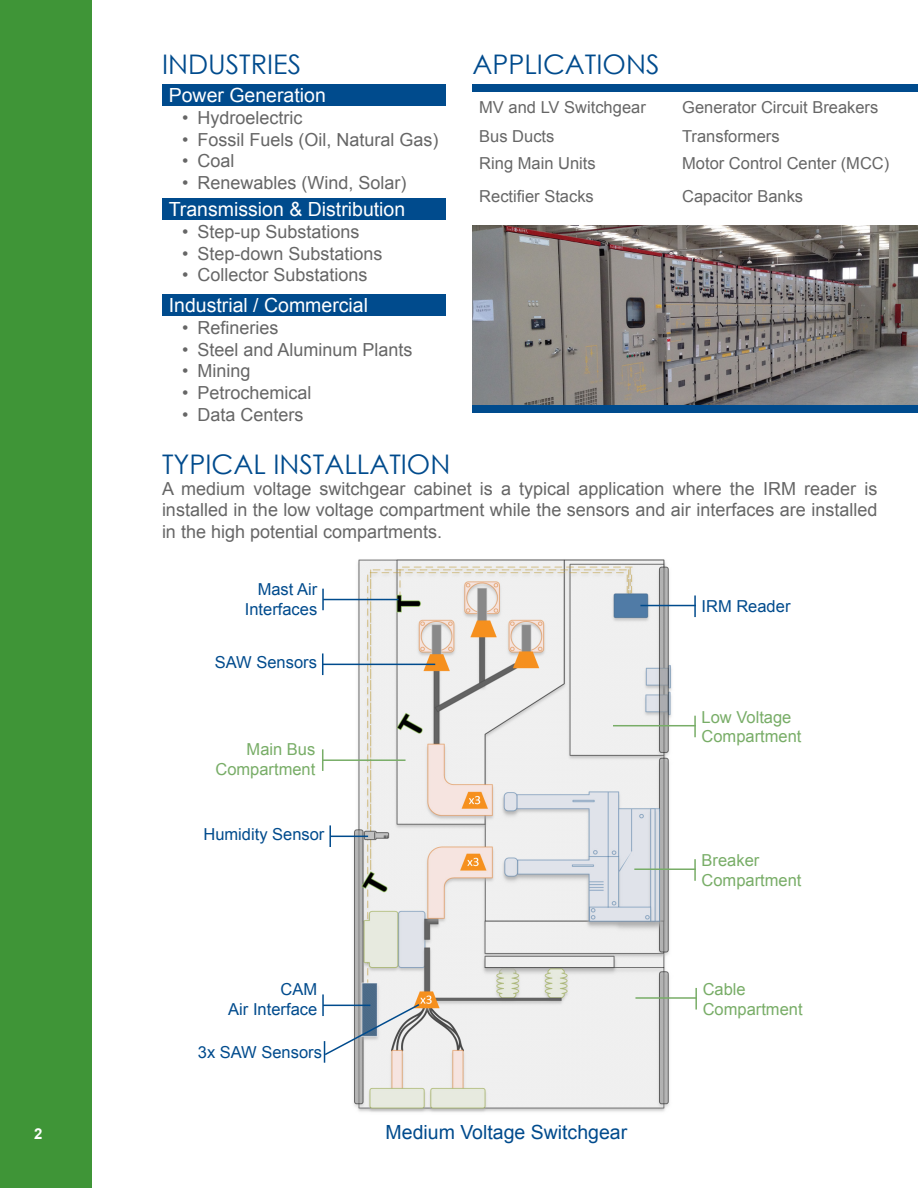
<style>
.page{position:relative;width:918px;height:1188px;background:#fff}
.page>*{position:absolute;margin:0;border:0;box-sizing:border-box;transform-origin:0 0}
.t1{font:27px "Century Gothic";color:#004b8d}
.t2{font:19.5px "Arial";color:#fff}
.t3{font:19.5px "Arial";color:#004b8d}
.t4{font:18px/21.6px "Arial";color:#666;text-align:justify}
.t5{font:16.5px "Arial";color:#666}
.t6{font:16.5px/19.8px "Arial";color:#004b8d;text-align:right}
.t7{font:16.5px "Arial";color:#78ad67}
.t8{font:700 15px "Arial";color:#fff}
</style>
<div class="page">
<img style="left:351px;top:559px;width:323px;height:553px">
<div style="left:162px;top:84px;width:284px;height:21px;background:#004b8d"></div>
<div style="left:162px;top:198px;width:284px;height:21px;background:#004b8d"></div>
<div style="left:162px;top:294px;width:284px;height:21px;background:#004b8d"></div>
<div style="left:0;top:0;width:92px;height:1188px;background:#3f9537"></div>
<hr style="left:323px;top:599px;width:76px;height:1px;background:#004b8d">
<hr style="left:322px;top:589px;width:2px;height:21px;background:#004b8d">
<hr style="left:640px;top:605px;width:56px;height:1px;background:#004b8d">
<hr style="left:694px;top:595px;width:2px;height:22px;background:#004b8d">
<hr style="left:613px;top:725px;width:83px;height:1px;background:#78ad67">
<hr style="left:694px;top:716px;width:2px;height:21px;background:#78ad67">
<hr style="left:634px;top:868px;width:62px;height:2px;background:#78ad67">
<hr style="left:694px;top:859px;width:2px;height:22px;background:#78ad67">
<hr style="left:635px;top:997px;width:62px;height:2px;background:#78ad67">
<hr style="left:695px;top:988px;width:2px;height:22px;background:#78ad67">
<hr style="left:322px;top:994px;width:2px;height:22px;background:#004b8d">
<hr style="left:330px;top:836px;width:38px;height:1px;background:#004b8d">
<hr style="left:329px;top:825px;width:2px;height:22px;background:#004b8d">
<svg style="left:323px;top:1003px;width:98px;height:60px"></svg>
<hr style="left:323px;top:664px;width:112px;height:1px;background:#004b8d">
<svg style="left:322px;top:653px;width:1px;height:22px"></svg>
<hr style="left:323px;top:759px;width:83px;height:2px;background:#78ad67">
<svg style="left:322px;top:749px;width:1px;height:22px"></svg>
<div style="left:472px;top:84px;width:446px;height:8px;background:#004b8d"></div>
<img style="left:472px;top:225px;width:446px;height:181px">
<div style="left:472px;top:406px;width:446px;height:7px;background:#004b8d"></div>
<p class="t8" style="left:34px;top:1124px;width:10px">2</p>
<p class="t1" style="left:162px;top:46px;width:141px">INDUSTRIES</p>
<p class="t1" style="left:472px;top:46px;width:188px">APPLICATIONS</p>
<p class="t2" style="left:169px;top:81px;width:159px">Power Generation</p>
<p class="t5" style="left:479px;top:96px;width:168px">MV and LV Switchgear</p>
<p class="t5" style="left:682px;top:96px;width:198px">Generator Circuit Breakers</p>
<p class="t5" style="left:479px;top:125px;width:77px">Bus Ducts</p>
<p class="t5" style="left:682px;top:125px;width:99px">Transformers</p>
<p class="t5" style="left:479px;top:152px;width:118px">Ring Main Units</p>
<p class="t5" style="left:682px;top:152px;width:209px">Motor Control Center (MCC)</p>
<p class="t5" style="left:479px;top:185px;width:116px">Rectifier Stacks</p>
<p class="t5" style="left:682px;top:185px;width:123px">Capacitor Banks</p>
<p class="t4" style="left:182px;top:107px;width:122px">• Hydroelectric</p>
<p class="t4" style="left:182px;top:128px;width:258px">• Fossil Fuels (Oil, Natural Gas)</p>
<p class="t4" style="left:182px;top:150px;width:54px">• Coal</p>
<p class="t4" style="left:182px;top:172px;width:226px">• Renewables (Wind, Solar)</p>
<p class="t4" style="left:182px;top:221px;width:179px">• Step-up Substations</p>
<p class="t4" style="left:182px;top:243px;width:202px">• Step-down Substations</p>
<p class="t4" style="left:182px;top:264px;width:187px">• Collector Substations</p>
<p class="t4" style="left:182px;top:317px;width:98px">• Refineries</p>
<p class="t4" style="left:182px;top:339px;width:232px">• Steel and Aluminum Plants</p>
<p class="t4" style="left:182px;top:360px;width:70px">• Mining</p>
<p class="t4" style="left:182px;top:382px;width:131px">• Petrochemical</p>
<p class="t4" style="left:182px;top:403px;width:123px">• Data Centers</p>
<p class="t1" style="left:162px;top:446px;width:290px">TYPICAL INSTALLATION</p>
<p class="t4" style="left:162px;top:478px;width:717px">A medium voltage switchgear cabinet is a typical application where the IRM reader is installed in the low voltage compartment while the sensors and air interfaces are installed in the high potential compartments.</p>
<p class="t2" style="left:169px;top:196px;width:238px">Transmission &amp; Distribution</p>
<p class="t2" style="left:169px;top:292px;width:201px">Industrial / Commercial</p>
<p class="t6" style="left:245px;top:579px;width:74px">Mast Air<br>Interfaces</p>
<p class="t6" style="left:215px;top:652px;width:104px">SAW Sensors</p>
<p class="t7" style="left:247px;top:738px;width:70px">Main Bus</p>
<p class="t7" style="left:215px;top:757px;width:101px">Compartment</p>
<p class="t6" style="left:203px;top:824px;width:123px">Humidity Sensor</p>
<p class="t6" style="left:281px;top:979px;width:38px">CAM</p>
<p class="t6" style="left:228px;top:999px;width:90px">Air Interface</p>
<p class="t6" style="left:198px;top:1042px;width:126px">3x SAW Sensors</p>
<p class="t3" style="left:386px;top:1118px;width:243px">Medium Voltage Switchgear</p>
<p class="t6" style="left:702px;top:596px;width:90px">IRM Reader</p>
<p class="t7" style="left:702px;top:705px;width:91px">Low Voltage</p>
<p class="t7" style="left:702px;top:725px;width:101px">Compartment</p>
<p class="t7" style="left:702px;top:849px;width:59px">Breaker</p>
<p class="t7" style="left:702px;top:869px;width:101px">Compartment</p>
<p class="t7" style="left:703px;top:978px;width:45px">Cable</p>
<p class="t7" style="left:703px;top:997px;width:101px">Compartment</p>
</div>
